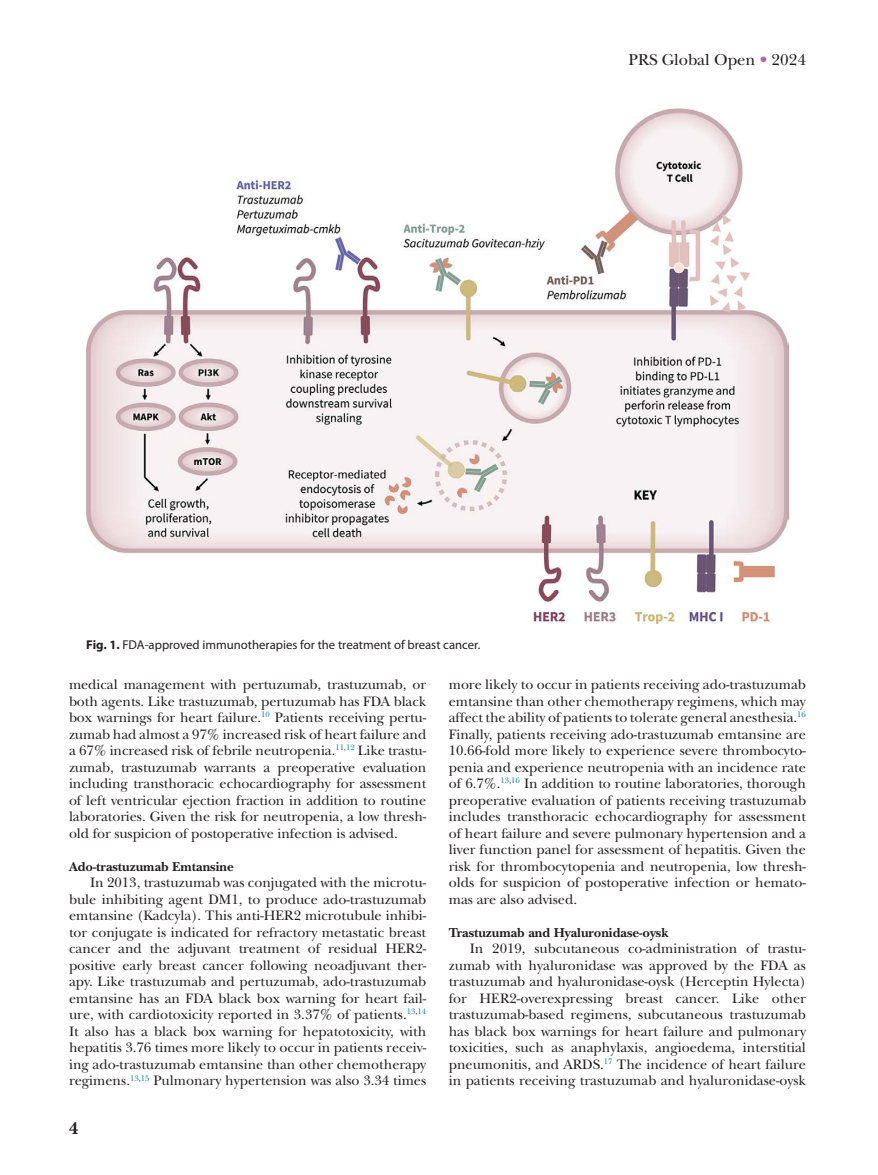
<style>
.page{position:relative;width:878px;height:1175px;background:#fff}
.page>*{position:absolute;margin:0;border:0;box-sizing:border-box;transform-origin:0 0}
.t1{font:700 18px "New Baskerville Std";color:#231f20}
.t2{font:16.5px "New Baskerville Std";color:#231f20}
.t3{font:14.25px/16.5px "New Baskerville Std";color:#231f20;text-align:justify}
.t4{font:700 13.5px "New Baskerville Std";color:#231f20}
.t5{font:12.75px "Myriad Pro";color:#231f20}
.s1{color:#a866aa}
.s2{font-weight:700}
</style>
<div class="page">
<img style="left:86px;top:108px;width:702px;height:515px">
<p class="t2" style="left:628px;top:50px;width:179px">PRS Global Open <span class="s1">•</span> 2024</p>
<p class="t5" style="left:86px;top:637px;width:395px"><span class="s2">Fig. 1.</span> FDA-approved immunotherapies for the treatment of breast cancer.</p>
<p class="t3" style="left:69px;top:676px;width:359px">medical management with pertuzumab, trastuzumab, or both agents. Like trastuzumab, pertuzumab has FDA black box warnings for heart failure.<sup>10</sup> Patients receiving pertu&shy;zumab had almost a 97% increased risk of heart failure and a 67% increased risk of febrile neutropenia.<sup>11</sup><sup>,</sup><sup>12</sup> Like trastu&shy;zumab, trastuzumab warrants a preoperative evaluation including transthoracic echocardiography for assessment of left ventricular ejection fraction in addition to routine laboratories. Given the risk for neutropenia, a low thresh&shy;old for suspicion of postoperative infection is advised.</p>
<p class="t4" style="left:69px;top:858px;width:166px">Ado-trastuzumab Emtansine</p>
<p class="t3" style="left:69px;top:874px;width:359px;text-indent:21px">In 2013, trastuzumab was conjugated with the microtu&shy;bule inhibiting agent DM1, to produce ado-trastuzumab emtansine (Kadcyla). This anti-HER2 microtubule inhibi&shy;tor conjugate is indicated for refractory metastatic breast cancer and the adjuvant treatment of residual HER2- positive early breast cancer following neoadjuvant ther&shy;apy. Like trastuzumab and pertuzumab, ado-trastuzumab emtansine has an FDA black box warning for heart fail&shy;ure, with cardiotoxicity reported in 3.37% of patients.<sup>13</sup><sup>,</sup><sup>14<br></sup>It also has a black box warning for hepatotoxicity, with hepatitis 3.76 times more likely to occur in patients receiv&shy;ing ado-trastuzumab emtansine than other chemotherapy regimens.<sup>13</sup><sup>,</sup><sup>15</sup> Pulmonary hypertension was also 3.34 times</p>
<p class="t1" style="left:69px;top:1118px;width:11px">4</p>
<p class="t3" style="left:448px;top:676px;width:359px">more likely to occur in patients receiving ado-trastuzumab emtansine than other chemotherapy regimens, which may affect the ability of patients to tolerate general anesthesia.<sup>16<br></sup>Finally, patients receiving ado-trastuzumab emtansine are 10.66-fold more likely to experience severe thrombocyto&shy;penia and experience neutropenia with an incidence rate of 6.7%.<sup>13</sup><sup>,</sup><sup>16</sup> In addition to routine laboratories, thorough preoperative evaluation of patients receiving trastuzumab includes transthoracic echocardiography for assessment of heart failure and severe pulmonary hypertension and a liver function panel for assessment of hepatitis. Given the risk for thrombocytopenia and neutropenia, low thresh&shy;olds for suspicion of postoperative infection or hemato&shy;mas are also advised.</p>
<p class="t4" style="left:448px;top:924px;width:221px">Trastuzumab and Hyaluronidase-oysk</p>
<p class="t3" style="left:448px;top:940px;width:359px;text-indent:21px">In 2019, subcutaneous co-administration of trastu&shy;zumab with hyaluronidase was approved by the FDA as trastuzumab and hyaluronidase-oysk (Herceptin Hylecta) for HER2-overexpressing breast cancer. Like other trastuzumab-based regimens, subcutaneous trastuzumab has black box warnings for heart failure and pulmonary toxicities, such as anaphylaxis, angioedema, interstitial pneumonitis, and ARDS.<sup>17</sup> The incidence of heart failure in patients receiving trastuzumab and hyaluronidase-oysk</p>
</div>
